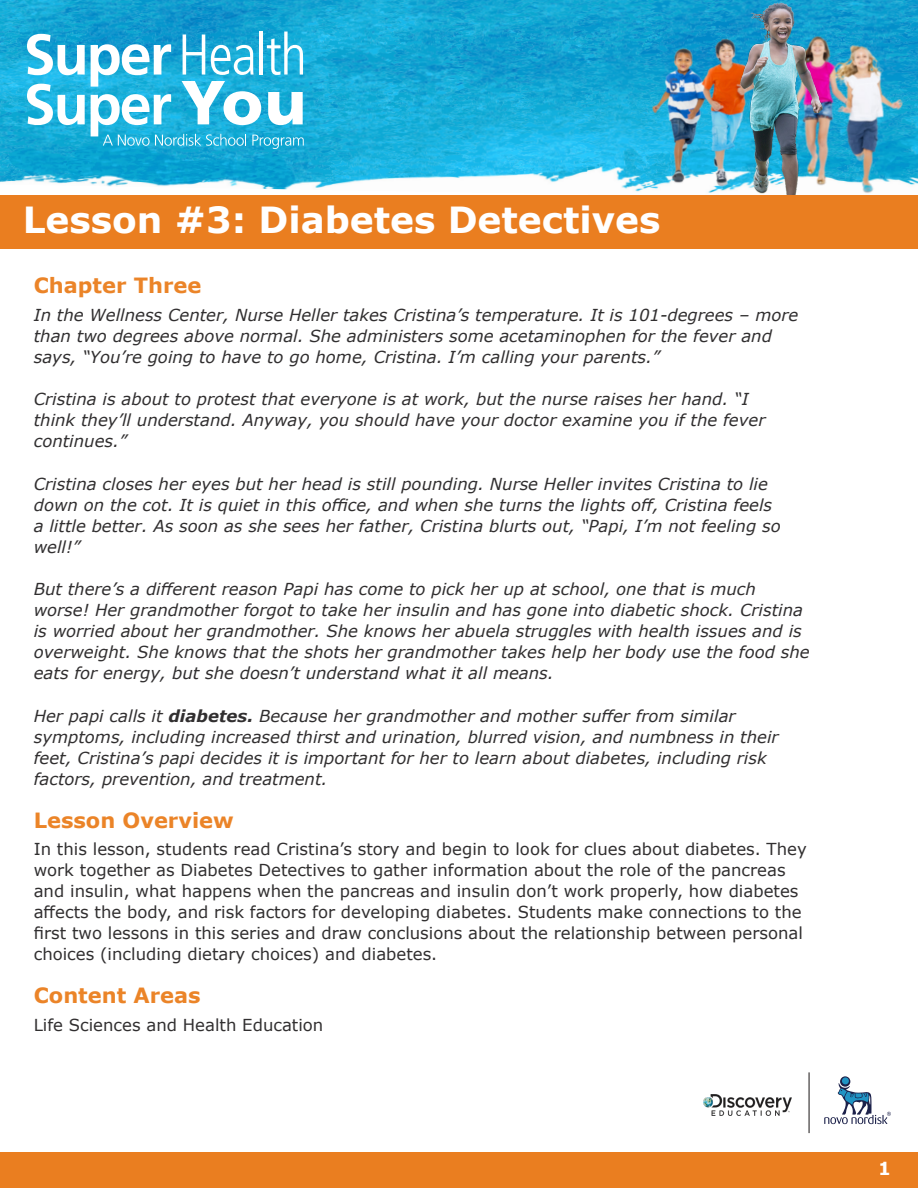
<style>
.page{position:relative;width:918px;height:1188px;background:#fff}
.page>*{position:absolute;margin:0;border:0;box-sizing:border-box;transform-origin:0 0}
.Body{font:700 36px "Verdana";color:#fff}
.t1{font:700 31.5px "Verdana";color:#fff}
.Body-2{font:700 21px "Verdana";color:#eb8428}
.t2{font:700 18px "Verdana";color:#fff}
.Body-3{font:italic 16.5px/21px "Verdana";color:#312f30}
.Body-4{font:16.5px/21px "Verdana";color:#312f30}
.s1{font-weight:700}
</style>
<div class="page">
<div style="left:0;top:1152px;width:918px;height:36px;background:#ea7e20"></div>
<img style="left:703px;top:1094px;width:89px;height:21px">
<svg style="left:840px;top:1076px;width:10px;height:11px"></svg>
<div style="left:842px;top:1077px;width:7px;height:7px;background:#2194c4;border-radius:50%"></div>
<svg style="left:824px;top:1083px;width:67px;height:41px"></svg>
<hr style="left:809px;top:1072px;width:1px;height:61px;background:#231f20">
<img style="left:0;top:0;width:918px;height:193px">
<svg style="left:27px;top:84px;width:58px;height:41px"></svg>
<svg style="left:27px;top:34px;width:58px;height:41px"></svg>
<svg style="left:91px;top:32px;width:213px;height:117px"></svg>
<img style="left:822px;top:36px;width:81px;height:157px">
<img style="left:651px;top:37px;width:88px;height:151px">
<img style="left:739px;top:3px;width:83px;height:192px">
<div style="left:0;top:195px;width:918px;height:54px;background:#ea7e20"></div>
<p class="Body" style="left:23px;top:194px;width:639px">Lesson #3: Diabetes Detectives</p>
<h2 class="t1" style="left:27px;top:199px;width:398px">Student Activity Guide</h2>
<p class="Body-2" style="left:34px;top:270px;width:169px">Chapter Three</p>
<p class="Body-3" style="left:34px;top:304px;width:766px">In the Wellness Center, Nurse Heller takes Cristina’s temperature. It is 101-degrees – more than two degrees above normal. She administers some acetaminophen for the fever and says, “You’re going to have to go home, Cristina. I’m calling your parents.”</p>
<p class="Body-3" style="left:34px;top:388px;width:733px">Cristina is about to protest that everyone is at work, but the nurse raises her hand. “I think they’ll understand. Anyway, you should have your doctor examine you if the fever continues.”</p>
<p class="Body-3" style="left:34px;top:473px;width:749px">Cristina closes her eyes but her head is still pounding. Nurse Heller invites Cristina to lie down on the cot. It is quiet in this office, and when she turns the lights off, Cristina feels a little better. As soon as she sees her father, Cristina blurts out, “Papi, I’m not feeling so well!”</p>
<p class="Body-3" style="left:34px;top:579px;width:778px">But there’s a different reason Papi has come to pick her up at school, one that is much worse! Her grandmother forgot to take her insulin and has gone into diabetic shock. Cristina is worried about her grandmother. She knows her abuela struggles with health issues and is overweight. She knows that the shots her grandmother takes help her body use the food she eats for energy, but she doesn’t understand what it all means.</p>
<p class="Body-3" style="left:34px;top:705px;width:746px">Her papi calls it <span class="s1">diabetes.</span> Because her grandmother and mother suffer from similar symptoms, including increased thirst and urination, blurred vision, and numbness in their feet, Cristina’s papi decides it is important for her to learn about diabetes, including risk factors, prevention, and treatment.</p>
<p class="Body-2" style="left:34px;top:805px;width:202px">Lesson Overview</p>
<p class="Body-4" style="left:34px;top:839px;width:775px">In this lesson, students read Cristina’s story and begin to look for clues about diabetes. They work together as Diabetes Detectives to gather information about the role of the pancreas and insulin, what happens when the pancreas and insulin don’t work properly, how diabetes affects the body, and risk factors for developing diabetes. Students make connections to the first two lessons in this series and draw conclusions about the relationship between personal choices (including dietary choices) and diabetes.</p>
<p class="Body-2" style="left:34px;top:980px;width:168px">Content Areas</p>
<p class="Body-4" style="left:34px;top:1014px;width:291px">Life Sciences and Health Education</p>
<p class="t2" style="left:878px;top:1156px;width:14px">1</p>
</div>
